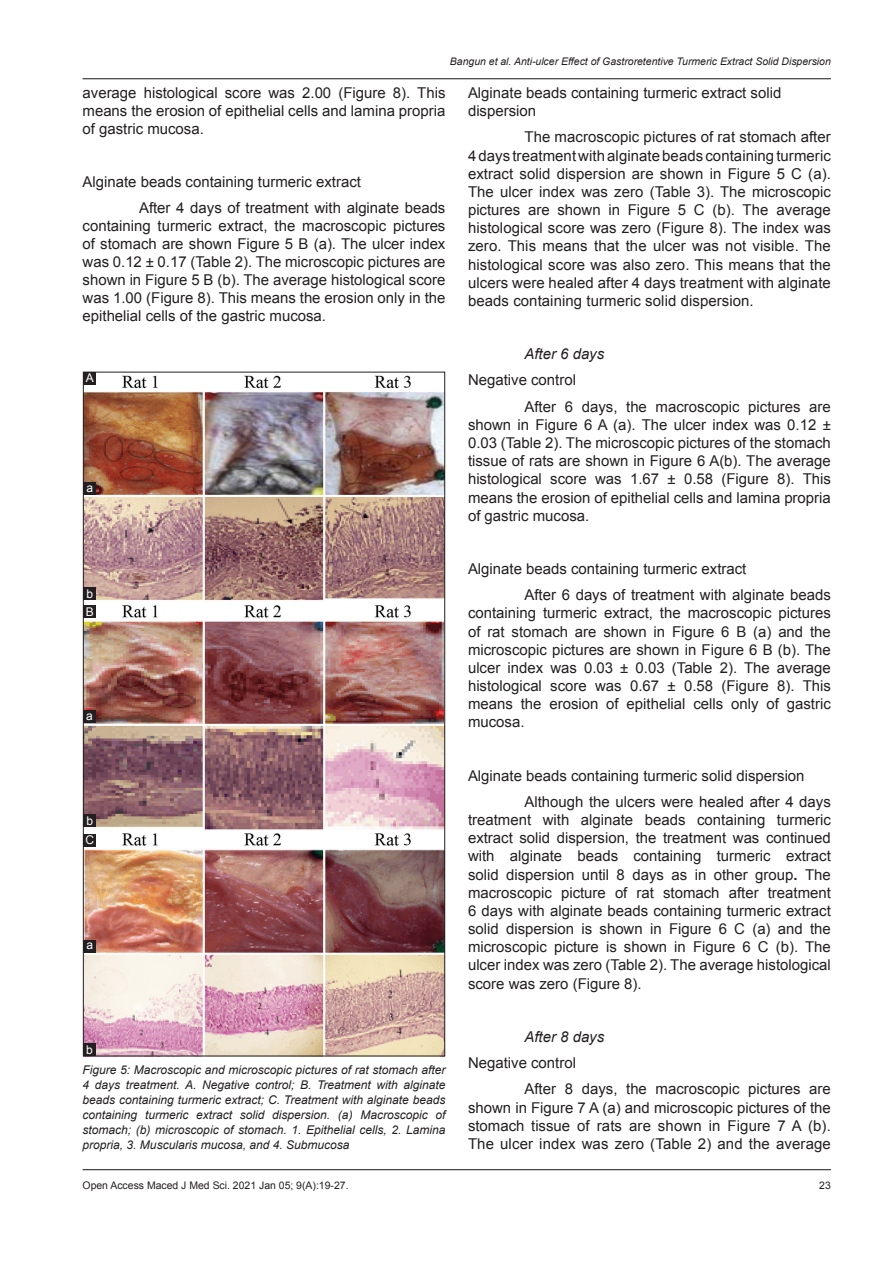
<style>
.page{position:relative;width:894px;height:1263px;background:#fff}
.page>*{position:absolute;margin:0;border:0;box-sizing:border-box;transform-origin:0 0}
.TX{font:15px/18.1px "Arial";color:#231f20;text-align:justify}
.H4_No_Above_Space{font:15px "Arial";color:#231f20}
.t1{font:italic 15px "Arial";color:#231f20}
.FGC{font:italic 12px/15px "Arial";color:#231f20;text-align:justify}
.LABEL{font:12px "Arial";color:#fff}
.t2{font:italic 10.5px "Arial";color:#231f20}
.t3{font:10.5px "Arial";color:#231f20}
.s1{font-weight:700}
</style>
<div class="page">
<hr style="left:83px;top:78px;width:747px;height:1px;background:#231f20">
<hr style="left:83px;top:1169px;width:747px;height:1px;background:#231f20">
<img style="left:85px;top:375px;width:358px;height:679px">
<div style="left:83px;top:587px;width:13px;height:13px;background:#231f20"></div>
<div style="left:83px;top:482px;width:13px;height:13px;background:#231f20"></div>
<div style="left:83px;top:605px;width:13px;height:13px;background:#231f20"></div>
<div style="left:83px;top:372px;width:13px;height:13px;background:#231f20"></div>
<div style="left:83px;top:814px;width:13px;height:12px;background:#231f20"></div>
<div style="left:83px;top:710px;width:13px;height:13px;background:#231f20"></div>
<div style="left:83px;top:1043px;width:13px;height:13px;background:#231f20"></div>
<div style="left:83px;top:939px;width:13px;height:13px;background:#231f20"></div>
<div style="left:83px;top:834px;width:13px;height:12px;background:#231f20"></div>
<p class="t2" style="left:450px;top:55px;width:382px">Bangun et al. Anti-ulcer Effect of Gastroretentive Turmeric Extract Solid Dispersion</p>
<p class="TX" style="left:82px;top:84px;width:364px">average histological score was 2.00 (Figure 8). This means the erosion of epithelial cells and lamina propria of gastric mucosa.</p>
<h4 class="TX" style="left:82px;top:172px;width:280px">Alginate beads containing turmeric extract</h4>
<p class="TX" style="left:82px;top:199px;width:364px;text-indent:56px">After 4 days of treatment with alginate beads containing turmeric extract, the macroscopic pictures of stomach are shown Figure 5 B (a). The ulcer index was 0.12 ± 0.17 (Table 2). The microscopic pictures are shown in Figure 5 B (b). The average histological score was 1.00 (Figure 8). This means the erosion only in the epithelial cells of the gastric mucosa.</p>
<p class="LABEL" style="left:86px;top:369px;width:10px">A</p>
<p class="LABEL" style="left:86px;top:480px;width:8px">a</p>
<p class="LABEL" style="left:86px;top:586px;width:8px">b</p>
<p class="LABEL" style="left:86px;top:603px;width:10px">B</p>
<p class="LABEL" style="left:86px;top:708px;width:8px">a</p>
<p class="LABEL" style="left:86px;top:812px;width:8px">b</p>
<p class="LABEL" style="left:85px;top:831px;width:10px">C</p>
<p class="LABEL" style="left:87px;top:937px;width:8px">a</p>
<p class="LABEL" style="left:86px;top:1042px;width:8px">b</p>
<p class="FGC" style="left:83px;top:1062px;width:364px">Figure 5: Macroscopic and microscopic pictures of rat stomach after 4 days treatment. A. Negative control; B. Treatment with alginate beads containing turmeric extract; C. Treatment with alginate beads containing turmeric extract solid dispersion. (a) Macroscopic of stomach; (b) microscopic of stomach. 1. Epithelial cells, 2. Lamina propria, 3. Muscularis mucosa, and 4. Submucosa</p>
<h4 class="TX" style="left:468px;top:84px;width:315px">Alginate beads containing turmeric extract solid dispersion</h4>
<p class="TX" style="left:468px;top:128px;width:364px;text-indent:56px">The macroscopic pictures of rat stomach after 4 days treatment with alginate beads containing turmeric extract solid dispersion are shown in Figure 5 C (a).<br>The ulcer index was zero (Table 3). The microscopic pictures are shown in Figure 5 C (b). The average histological score was zero (Figure 8). The index was zero. This means that the ulcer was not visible. The histological score was also zero. This means that the ulcers were healed after 4 days treatment with alginate beads containing turmeric solid dispersion.</p>
<h3 class="t1" style="left:524px;top:344px;width:81px">After 6 days</h3>
<p class="H4_No_Above_Space" style="left:468px;top:370px;width:109px">Negative control</p>
<p class="TX" style="left:468px;top:398px;width:364px;text-indent:56px">After 6 days, the macroscopic pictures are shown in Figure 6 A (a). The ulcer index was 0.12 ± 0.03 (Table 2). The microscopic pictures of the stomach tissue of rats are shown in Figure 6 A(b). The average histological score was 1.67 ± 0.58 (Figure 8). This means the erosion of epithelial cells and lamina propria of gastric mucosa.</p>
<h4 class="TX" style="left:468px;top:560px;width:280px">Alginate beads containing turmeric extract</h4>
<p class="TX" style="left:468px;top:586px;width:364px;text-indent:56px">After 6 days of treatment with alginate beads containing turmeric extract, the macroscopic pictures of rat stomach are shown in Figure 6 B (a) and the microscopic pictures are shown in Figure 6 B (b). The ulcer index was 0.03 ± 0.03 (Table 2). The average histological score was 0.67 ± 0.58 (Figure 8). This means the erosion of epithelial cells only of gastric mucosa.</p>
<h4 class="TX" style="left:468px;top:766px;width:338px">Alginate beads containing turmeric solid dispersion</h4>
<p class="TX" style="left:468px;top:792px;width:364px;text-indent:56px">Although the ulcers were healed after 4 days treatment with alginate beads containing turmeric extract solid dispersion, the treatment was continued with alginate beads containing turmeric extract solid dispersion until 8 days as in other group<span class="s1">.</span> The macroscopic picture of rat stomach after treatment 6 days with alginate beads containing turmeric extract solid dispersion is shown in Figure 6 C (a) and the microscopic picture is shown in Figure 6 C (b). The ulcer index was zero (Table 2). The average histological score was zero (Figure 8).</p>
<h3 class="t1" style="left:524px;top:1026px;width:81px">After 8 days</h3>
<p class="H4_No_Above_Space" style="left:468px;top:1053px;width:109px">Negative control</p>
<p class="TX" style="left:468px;top:1080px;width:364px;text-indent:56px">After 8 days, the macroscopic pictures are shown in Figure 7 A (a) and microscopic pictures of the stomach tissue of rats are shown in Figure 7 A (b).<br>The ulcer index was zero (Table 2) and the average</p>
<p class="t3" style="left:83px;top:1178px;width:267px">Open Access Maced J Med Sci. 2021 Jan 05; 9(A):19-27.</p>
<p class="t3" style="left:819px;top:1178px;width:13px">23</p>
</div>
